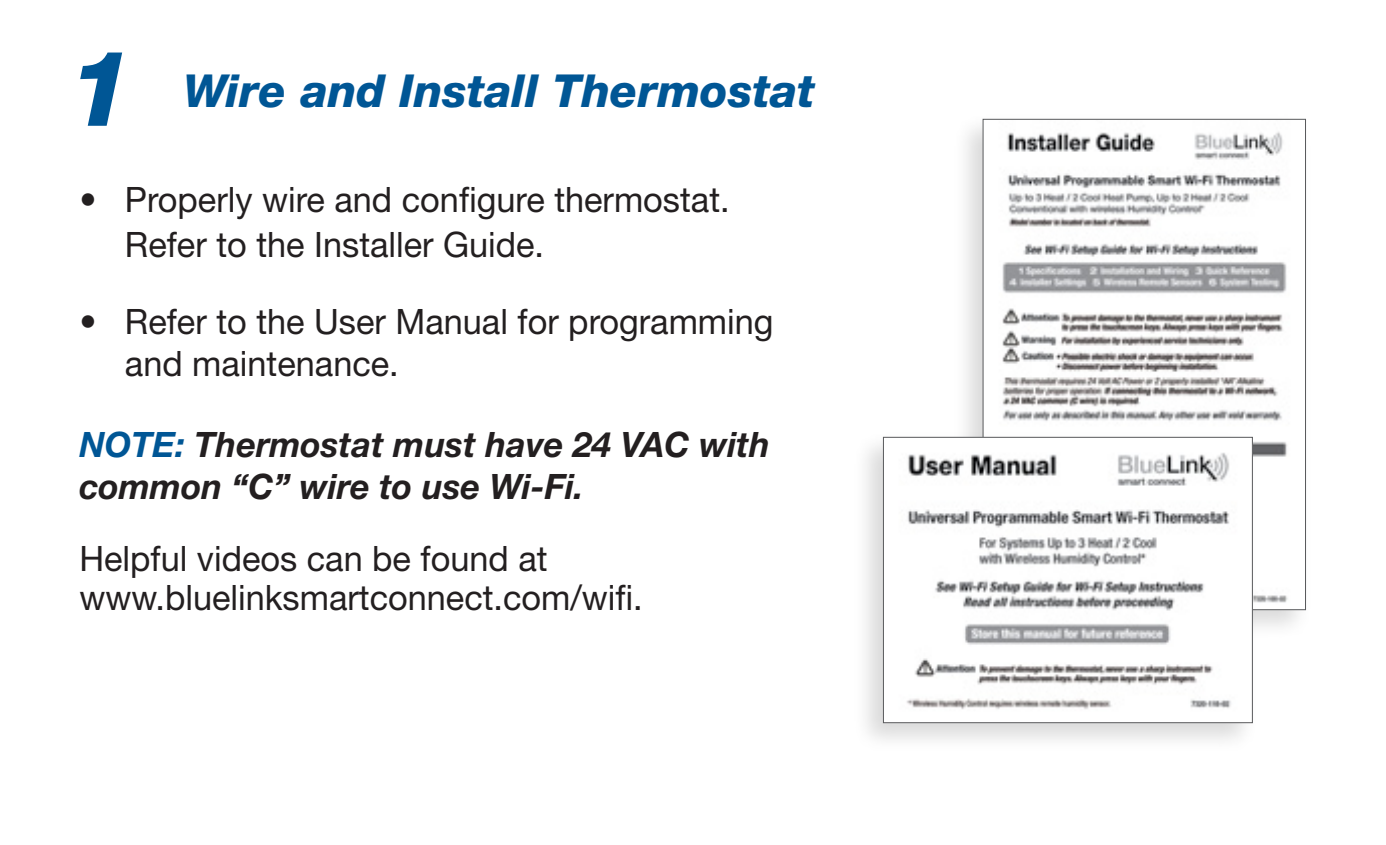
<style>
.page{position:relative;width:1386px;height:845px;background:#fff}
.page>*{position:absolute;margin:0;border:0;box-sizing:border-box;transform-origin:0 0}
.t1{font:italic 800 105px "Helvetica Neue LT Std";color:#005695}
.t2{font:italic 800 45.5px "Helvetica Neue LT Std";color:#005695}
.t3{font:35px/45.5px "Helvetica Neue LT Std";color:#231f20}
.t4{font:italic 700 35px/42px "Helvetica Neue LT Std";color:#231f20}
.s1{color:#005695}
</style>
<div class="page">
<div style="left:951px;top:111px;width:362px;height:530px;background:#000;opacity:.15"></div>
<img style="left:985px;top:121px;width:319px;height:487px">
<div style="left:852px;top:429px;width:408px;height:324px;background:#000;opacity:.15"></div>
<img style="left:885px;top:438px;width:366px;height:282px">
<div style="left:883px;top:436px;width:370px;height:286px;border:1px solid #58595b"></div>
<p class="t1" style="left:67px;top:26px;width:68px">1</p>
<p class="t2" style="left:184px;top:64px;width:633px">Wire and Install Thermostat</p>
<p class="t3" style="left:125px;top:176px;width:606px;text-indent:-45px">• Properly wire and configure thermostat.<br>Refer to the Installer Guide.</p>
<p class="t3" style="left:125px;top:300px;width:650px;line-height:42px;text-indent:-45px">• Refer to the User Manual for programming and maintenance.</p>
<p class="t4" style="left:79px;top:423px;width:692px"><span class="s1">NOTE:</span> Thermostat must have 24 VAC with common “C” wire to use Wi-Fi.</p>
<p class="t3" style="left:79px;top:539px;width:565px;line-height:38.5px">Helpful videos can be found at www.bluelinksmartconnect.com/wifi.</p>
</div>
